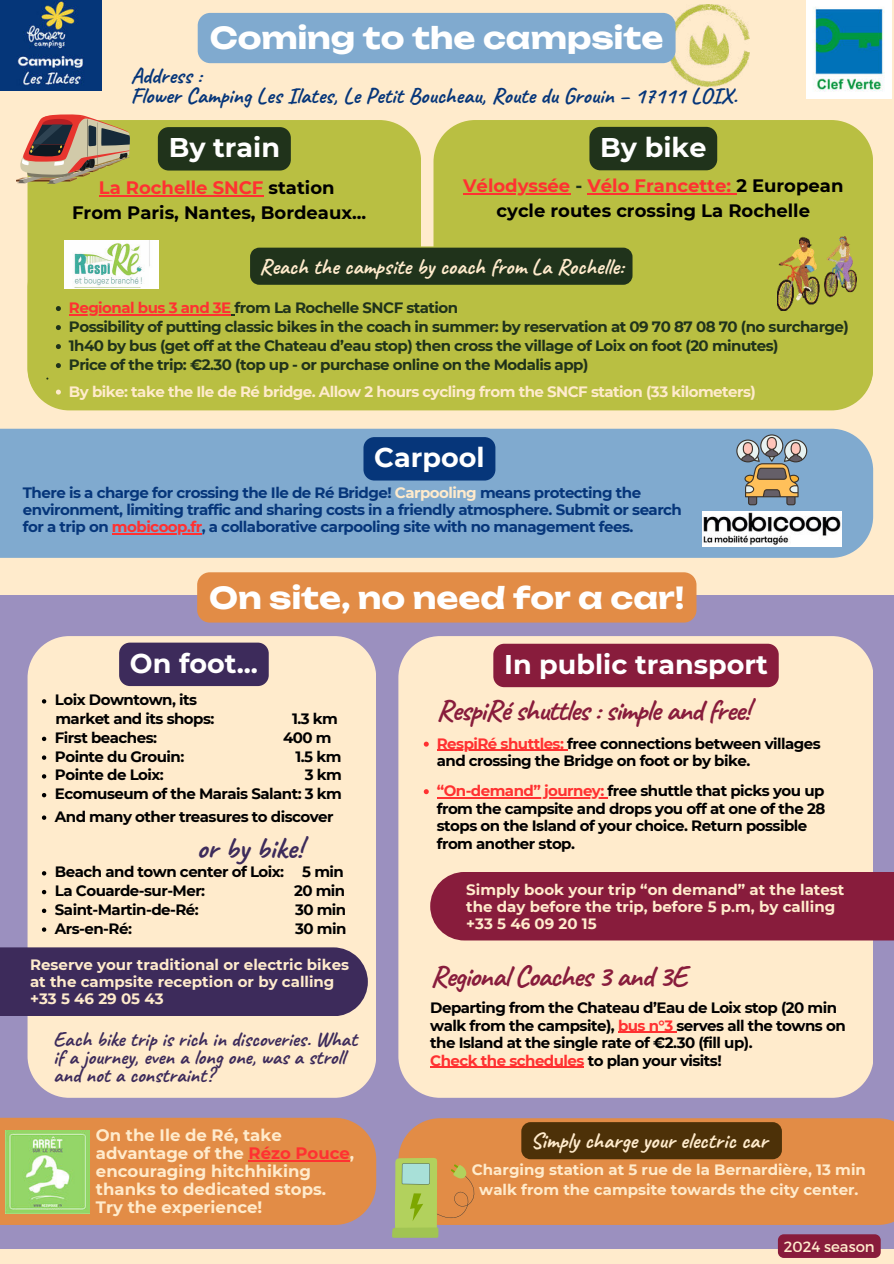
<style>
.page{position:relative;width:894px;height:1264px;background:#fff}
.page>*{position:absolute;margin:0;border:0;box-sizing:border-box;transform-origin:0 0}
.t1{font:700 30px "Caveat";letter-spacing:-.035em;color:#881c3c}
.t2{font:700 30px "Unbounded";color:#fff}
.t3{font:700 30px "Caveat";color:#3d2b5b}
.t4{font:700 27px "Montserrat";color:#fff}
.t5{font:700 22.5px/19.2px "Caveat";color:#06367a}
.t6{font:700 22.5px "Caveat";color:#ffebcc}
.t7{font:700 21px/18px "Caveat";color:#3d2b5b}
.t8{font:700 18px/24.8px "Montserrat";color:#000;text-align:center}
.t9{font:700 16.5px/18px "Montserrat";color:#ffebcc}
.t10{font:700 15px/17.5px "Montserrat";letter-spacing:-.035em;color:#000}
.t11{font:700 15px/19px "Montserrat";letter-spacing:-.035em;color:#20331b}
.t12{font:700 15px/16.8px "Montserrat";color:#ffebcc}
.t13{font:700 15px/16.8px "Montserrat";letter-spacing:-.035em;color:#06367a}
.t14{font:700 15px "Montserrat";letter-spacing:-.035em;color:#ffebcc}
.t15{font:14.85px "Montserrat";color:#ffebcc}
.s1{color:#ff3131}
.s2{color:#20331b}
.s3{color:#ffebcc}
</style>
<div class="page">
<div style="left:0;top:0;width:893px;height:1263px;background:#ffebcc"></div>
<div style="left:0;top:595px;width:893px;height:653px;background:#9b90bf"></div>
<img style="left:671px;top:5px;width:78px;height:82px">
<div style="left:28px;top:636px;width:348px;height:461px;background:#ffebcc"></div>
<div style="left:28px;top:120px;width:393px;height:126px;background:#b9bf42"></div>
<div style="left:433px;top:120px;width:439px;height:126px;background:#b9bf42"></div>
<svg style="left:16px;top:114px;width:115px;height:70px"></svg>
<div style="left:0;top:429px;width:872px;height:129px;background:#80aacf"></div>
<svg style="left:736px;top:434px;width:71px;height:71px"></svg>
<div style="left:398px;top:1118px;width:495px;height:106px;background:#e28c46"></div>
<div style="left:398px;top:636px;width:474px;height:461px;background:#ffebcc"></div>
<div style="left:28px;top:246px;width:844px;height:164px;background:#b9bf42"></div>
<img style="left:777px;top:236px;width:79px;height:75px">
<div style="left:0;top:947px;width:368px;height:69px;background:#3d2b5b"></div>
<div style="left:430px;top:872px;width:463px;height:68px;background:#881c3c"></div>
<div style="left:0;top:1117px;width:376px;height:107px;background:#e28c46"></div>
<img style="left:6px;top:1130px;width:83px;height:83px">
<img style="left:702px;top:512px;width:138px;height:34px">
<img style="left:65px;top:240px;width:93px;height:49px">
<img style="left:0;top:0;width:101px;height:91px">
<svg style="left:392px;top:1157px;width:82px;height:80px"></svg>
<img style="left:806px;top:0;width:85px;height:98px">
<div style="left:198px;top:13px;width:477px;height:50px;background:#80aacf"></div>
<div style="left:197px;top:572px;width:499px;height:50px;background:#e28c46"></div>
<div style="left:158px;top:127px;width:133px;height:43px;background:#20331b;border-radius:11px"></div>
<div style="left:589px;top:127px;width:128px;height:43px;background:#20331b;border-radius:11px"></div>
<hr style="left:99px;top:195px;width:164px;height:2px;background:#ff3131">
<hr style="left:463px;top:193px;width:107px;height:1px;background:#ff3131">
<hr style="left:587px;top:193px;width:144px;height:1px;background:#ff3131">
<svg style="left:56px;top:306px;width:5px;height:5px"></svg>
<hr style="left:69px;top:314px;width:162px;height:1px;background:#ff3131">
<svg style="left:56px;top:325px;width:5px;height:5px"></svg>
<svg style="left:56px;top:344px;width:5px;height:5px"></svg>
<svg style="left:56px;top:363px;width:5px;height:5px"></svg>
<svg style="left:56px;top:389px;width:5px;height:5px"></svg>
<div style="left:250px;top:248px;width:382px;height:37px;background:#20331b"></div>
<hr style="left:112px;top:533px;width:90px;height:1px;background:#ff3131">
<div style="left:521px;top:1122px;width:260px;height:37px;background:#4d3108;border-radius:9px"></div>
<div style="left:119px;top:642px;width:150px;height:44px;background:#3d2b5b;border-radius:11px"></div>
<div style="left:493px;top:643px;width:285px;height:44px;background:#881c3c"></div>
<svg style="left:42px;top:699px;width:4px;height:4px"></svg>
<svg style="left:42px;top:736px;width:4px;height:5px"></svg>
<svg style="left:42px;top:755px;width:4px;height:4px"></svg>
<svg style="left:42px;top:774px;width:4px;height:4px"></svg>
<svg style="left:42px;top:793px;width:4px;height:4px"></svg>
<svg style="left:42px;top:815px;width:4px;height:4px"></svg>
<svg style="left:42px;top:871px;width:4px;height:4px"></svg>
<svg style="left:42px;top:889px;width:4px;height:5px"></svg>
<svg style="left:42px;top:908px;width:4px;height:5px"></svg>
<svg style="left:42px;top:927px;width:4px;height:4px"></svg>
<svg style="left:423px;top:741px;width:5px;height:5px"></svg>
<hr style="left:436px;top:749px;width:131px;height:1px;background:#ff3131">
<svg style="left:423px;top:789px;width:5px;height:5px"></svg>
<hr style="left:436px;top:797px;width:171px;height:1px;background:#ff3131">
<hr style="left:617px;top:1031px;width:59px;height:1px;background:#ff3131">
<hr style="left:430px;top:1066px;width:154px;height:1px;background:#ff3131">
<hr style="left:248px;top:1160px;width:102px;height:1px;background:#ff3131">
<div style="left:363px;top:437px;width:132px;height:43px;background:#06367a;border-radius:11px"></div>
<div style="left:777px;top:1234px;width:103px;height:23px;background:#881c3c;border-radius:6px"></div>
<h1 class="t2" style="left:210px;top:14px;width:455px">Coming to the campsite</h1>
<h3 class="t5" style="left:131px;top:66px;width:608px">Address :<br>Flower Camping Les Ilates, Le Petit Boucheau, Route du Grouin – 17111 LOIX.</h3>
<h2 class="t4" style="left:169px;top:128px;width:113px">By train</h2>
<h2 class="t4" style="left:600px;top:128px;width:108px">By bike</h2>
<p class="t8" style="left:72px;top:175px;width:295px"><span class="s1">La Rochelle SNCF</span> station<br>From Paris, Nantes, Bordeaux...</p>
<p class="t8" style="left:463px;top:172px;width:381px"><span class="s1">Vélodyssée</span> <span class="s2">-</span> <span class="s1">Vélo Francette:</span> 2 European cycle routes crossing La Rochelle</p>
<h3 class="t6" style="left:259px;top:252px;width:366px">Reach the campsite by coach from La Rochelle:</h3>
<p class="t11" style="left:69px;top:297px;width:781px"><span class="s1">Regional bus 3 and 3E</span> from La Rochelle SNCF station<br>Possibility of putting classic bikes in the coach in summer: by reservation at 09 70 87 08 70 (no surcharge)<br>1h40 by bus (get off at the Chateau d’eau stop) then cross the village of Loix on foot (20 minutes)<br>Price of the trip: €2.30 (top up - or purchase online on the Modalis app)</p>
<p class="t14" style="left:69px;top:380px;width:688px">By bike: take the Ile de Ré bridge. Allow 2 hours cycling from the SNCF station (33 kilometers)</p>
<h2 class="t4" style="left:374px;top:438px;width:112px">Carpool</h2>
<p class="t13" style="left:23px;top:483px;width:660px">There is a charge for crossing the Ile de Ré Bridge! <span class="s3">Carpooling</span> means protecting the environment, limiting traffic and sharing costs in a friendly atmosphere. Submit or search for a trip on <span class="s1">mobicoop.fr</span>, a collaborative carpooling site with no management fees.</p>
<h1 class="t2" style="left:209px;top:573px;width:476px">On site, no need for a car!</h1>
<h2 class="t4" style="left:130px;top:643px;width:129px">On foot...</h2>
<h2 class="t4" style="left:504px;top:645px;width:265px">In public transport</h2>
<p class="t10" style="left:55px;top:690px;width:161px;line-height:18.8px">Loix Downtown, its market and its shops:</p>
<h1 class="t1" style="left:436px;top:691px;width:315px">RespiRé shuttles : simple and free!</h1>
<p class="t10" style="left:436px;top:733px;width:385px"><span class="s1">RespiRé shuttles:</span> free connections between villages and crossing the Bridge on foot or by bike.</p>
<p class="t10" style="left:436px;top:781px;width:390px"><span class="s1">“On-demand” journey:</span> free shuttle that picks you up from the campsite and drops you off at one of the 28 stops on the Island of your choice. Return possible from another stop.</p>
<p class="t10" style="left:292px;top:709px;width:47px">1.3 km</p>
<p class="t10" style="left:55px;top:728px;width:104px">First beaches:</p>
<p class="t10" style="left:283px;top:728px;width:50px">400 m</p>
<p class="t10" style="left:55px;top:746px;width:131px">Pointe du Grouin:</p>
<p class="t10" style="left:295px;top:746px;width:47px">1.5 km</p>
<p class="t10" style="left:55px;top:765px;width:110px">Pointe de Loix:</p>
<p class="t10" style="left:55px;top:765px;width:288px;line-height:18.8px;text-align:right">3 km<br>Ecomuseum of the Marais Salant: 3 km</p>
<p class="t10" style="left:55px;top:806px;width:280px">And many other treasures to discover</p>
<h1 class="t3" style="left:196px;top:829px;width:108px">or by bike!</h1>
<p class="t10" style="left:55px;top:862px;width:290px;line-height:18.8px">Beach and town center of Loix: 5 min<br>La Couarde-sur-Mer:</p>
<p class="t12" style="left:466px;top:880px;width:379px">Simply book your trip “on demand” at the latest the day before the trip, before 5 p.m, by calling +33 5 46 09 20 15</p>
<p class="t10" style="left:294px;top:881px;width:53px">20 min</p>
<p class="t10" style="left:55px;top:900px;width:145px">Saint-Martin-de-Ré:</p>
<p class="t10" style="left:295px;top:900px;width:53px">30 min</p>
<p class="t10" style="left:55px;top:918px;width:78px">Ars-en-Ré:</p>
<p class="t10" style="left:295px;top:918px;width:53px">30 min</p>
<p class="t12" style="left:30px;top:955px;width:320px">Reserve your traditional or electric bikes at the campsite reception or by calling +33 5 46 29 05 43</p>
<h3 class="t7" style="left:53px;top:1030px;width:305px">Each bike trip is rich in discoveries. What if a journey, even a long one, was a stroll and not a constraint?</h3>
<p class="t9" style="left:96px;top:1125px;width:260px">On the Ile de Ré, take advantage of the <span class="s1">Rézo Pouce</span>, encouraging hitchhiking thanks to dedicated stops.<br>Try the experience!</p>
<h1 class="t1" style="left:430px;top:957px;width:258px">Regional Coaches 3 and 3E</h1>
<p class="t10" style="left:430px;top:998px;width:417px">Departing from the Chateau d’Eau de Loix stop (20 min walk from the campsite), <span class="s1">bus n°3</span> serves all the towns on the Island at the single rate of €2.30 (fill up).<br><span class="s1">Check the schedules</span> to plan your visits!</p>
<h3 class="t6" style="left:530px;top:1126px;width:238px">Simply charge your electric car</h3>
<p class="t12" style="left:472px;top:1159px;width:395px;line-height:19.2px;text-align:center">Charging station at 5 rue de la Bernardière, 13 min walk from the campsite towards the city center.</p>
<p class="t15" style="left:783px;top:1237px;width:92px">2024 season</p>
</div>
